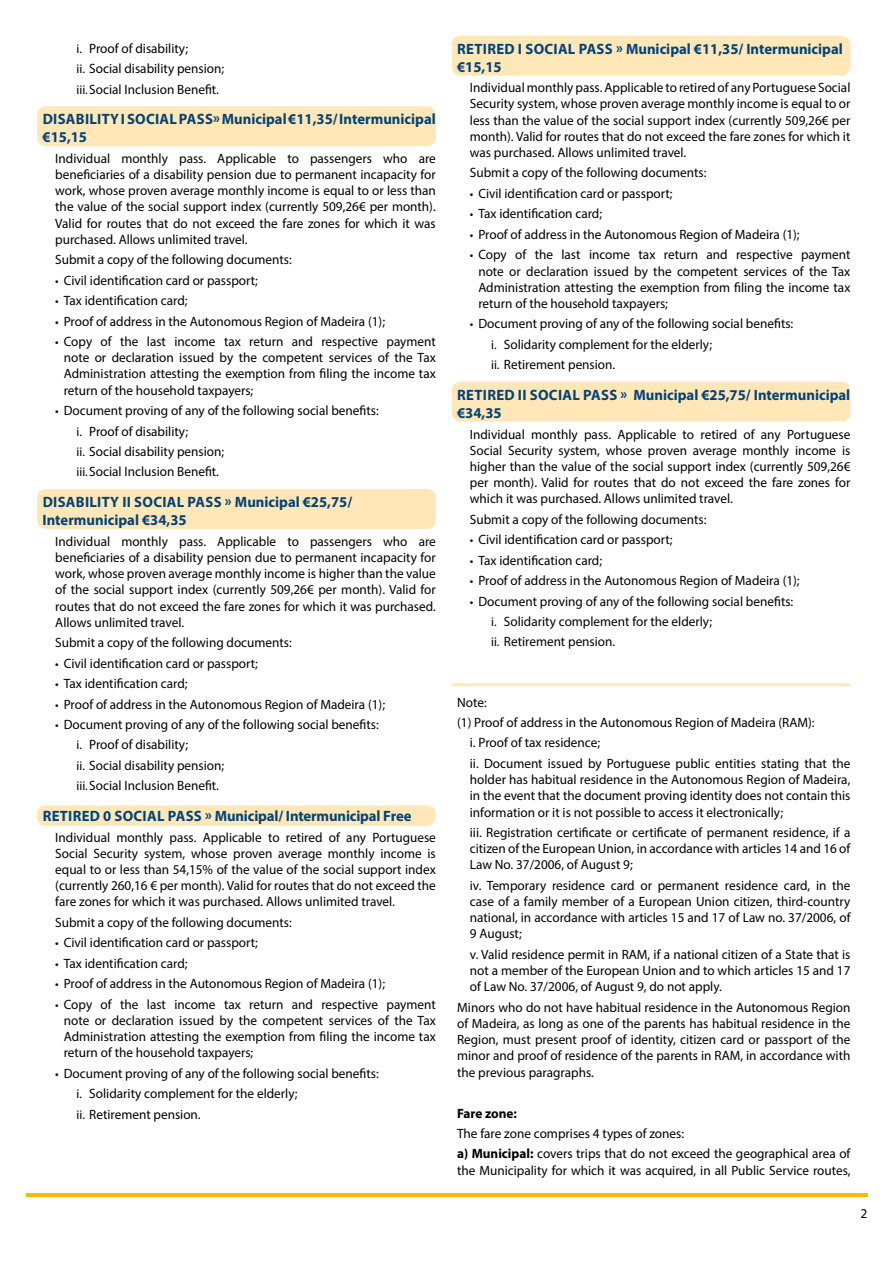
<style>
.page{position:relative;width:893px;height:1263px;background:#fff}
.page>*{position:absolute;margin:0;border:0;box-sizing:border-box;transform-origin:0 0}
.t1{font:700 15px/18px "Myriad Pro";color:#004379}
.t2{font:13.5px/16.2px "Myriad Pro";color:#000;text-align:justify}
.t3{font:700 13.5px "Myriad Pro";letter-spacing:-.005em;color:#000}
.s1{font-size:12.75px}
.s2{font-weight:700}
</style>
<div class="page">
<hr style="left:26px;top:1194px;width:841px;height:3px;background:#fbba00">
<div style="left:37px;top:805px;width:399px;height:21px;background:#ffe7b8;border-radius:9px"></div>
<div style="left:37px;top:106px;width:399px;height:40px;background:#ffe7b8;border-radius:9px"></div>
<div style="left:37px;top:489px;width:399px;height:40px;background:#ffe7b8;border-radius:9px"></div>
<div style="left:452px;top:36px;width:398px;height:40px;background:#ffe7b8;border-radius:9px"></div>
<div style="left:452px;top:382px;width:398px;height:39px;background:#ffe7b8;border-radius:9px"></div>
<hr style="left:452px;top:683px;width:398px;height:3px;background:#ffe7b8;border-radius:2px">
<p class="t2" style="left:77px;top:38px;width:149px;line-height:20.4px;text-align:left"><span class="s1">i.</span> Proof of disability;<br><span class="s1">ii.</span> Social disability pension; <span class="s1">iii.</span>Social Inclusion Benefit.</p>
<p class="t1" style="left:43px;top:110px;width:395px">DISABILITY I SOCIAL PASS» Municipal €11,35/ Intermunicipal €15,15</p>
<p class="t2" style="left:55px;top:150px;width:382px">Individual monthly pass. Applicable to passengers who are beneficiaries of a disability pension due to permanent incapacity for work, whose proven average monthly income is equal to or less than the value of the social support index (currently 509,26€ per month).<br>Valid for routes that do not exceed the fare zones for which it was purchased. Allows unlimited travel.</p>
<p class="t2" style="left:55px;top:251px;width:238px">Submit a copy of the following documents:</p>
<p class="t2" style="left:55px;top:272px;width:204px"><span class="s1">•</span> Civil identification card or passport;</p>
<p class="t2" style="left:55px;top:292px;width:134px"><span class="s1">•</span> Tax identification card;</p>
<p class="t2" style="left:55px;top:313px;width:331px"><span class="s1">•</span> Proof of address in the Autonomous Region of Madeira (1);</p>
<p class="t2" style="left:64px;top:333px;width:374px;text-indent:-9px"><span class="s1">•</span> Copy of the last income tax return and respective payment note or declaration issued by the competent services of the Tax Administration attesting the exemption from filing the income tax return of the household taxpayers;</p>
<p class="t2" style="left:77px;top:400px;width:304px;line-height:20.4px;text-align:left;text-indent:-21px"><span class="s1">•</span> Document proving of any of the following social benefits: <span class="s1">i.</span> Proof of disability;<br><span class="s1">ii.</span> Social disability pension;<br><span class="s1">iii.</span>Social Inclusion Benefit.</p>
<p class="t1" style="left:43px;top:493px;width:311px">DISABILITY II SOCIAL PASS » Municipal €25,75/<br>Intermunicipal €34,35</p>
<p class="t2" style="left:55px;top:533px;width:382px">Individual monthly pass. Applicable to passengers who are beneficiaries of a disability pension due to permanent incapacity for work, whose proven average monthly income is higher than the value of the social support index (currently 509,26€ per month). Valid for routes that do not exceed the fare zones for which it was purchased.<br>Allows unlimited travel.</p>
<p class="t2" style="left:55px;top:634px;width:238px">Submit a copy of the following documents:</p>
<p class="t2" style="left:55px;top:655px;width:204px"><span class="s1">•</span> Civil identification card or passport;</p>
<p class="t2" style="left:55px;top:675px;width:134px"><span class="s1">•</span> Tax identification card;</p>
<p class="t2" style="left:55px;top:696px;width:331px"><span class="s1">•</span> Proof of address in the Autonomous Region of Madeira (1);</p>
<p class="t2" style="left:77px;top:714px;width:304px;line-height:20.4px;text-align:left;text-indent:-21px"><span class="s1">•</span> Document proving of any of the following social benefits: <span class="s1">i.</span> Proof of disability;<br><span class="s1">ii.</span> Social disability pension;<br><span class="s1">iii.</span>Social Inclusion Benefit.</p>
<p class="t1" style="left:43px;top:806px;width:370px">RETIRED 0 SOCIAL PASS » Municipal/ Intermunicipal Free</p>
<p class="t2" style="left:55px;top:829px;width:382px">Individual monthly pass. Applicable to retired of any Portuguese Social Security system, whose proven average monthly income is equal to or less than 54,15% of the value of the social support index (currently 260,16 € per month). Valid for routes that do not exceed the fare zones for which it was purchased. Allows unlimited travel.</p>
<p class="t2" style="left:55px;top:914px;width:238px">Submit a copy of the following documents:</p>
<p class="t2" style="left:55px;top:934px;width:204px"><span class="s1">•</span> Civil identification card or passport;</p>
<p class="t2" style="left:55px;top:955px;width:134px"><span class="s1">•</span> Tax identification card;</p>
<p class="t2" style="left:55px;top:975px;width:331px"><span class="s1">•</span> Proof of address in the Autonomous Region of Madeira (1);</p>
<p class="t2" style="left:64px;top:996px;width:374px;text-indent:-9px"><span class="s1">•</span> Copy of the last income tax return and respective payment note or declaration issued by the competent services of the Tax Administration attesting the exemption from filing the income tax return of the household taxpayers;</p>
<p class="t2" style="left:77px;top:1063px;width:304px;line-height:20.4px;text-align:left;text-indent:-21px"><span class="s1">•</span> Document proving of any of the following social benefits: <span class="s1">i.</span> Solidarity complement for the elderly;<br><span class="s1">ii.</span> Retirement pension.</p>
<p class="t1" style="left:457px;top:39px;width:387px">RETIRED I SOCIAL PASS » Municipal €11,35/ Intermunicipal €15,15</p>
<p class="t2" style="left:470px;top:79px;width:382px">Individual monthly pass. Applicable to retired of any Portuguese Social Security system, whose proven average monthly income is equal to or less than the value of the social support index (currently 509,26€ per month). Valid for routes that do not exceed the fare zones for which it was purchased. Allows unlimited travel.</p>
<p class="t2" style="left:470px;top:165px;width:238px">Submit a copy of the following documents:</p>
<p class="t2" style="left:470px;top:185px;width:204px"><span class="s1">•</span> Civil identification card or passport;</p>
<p class="t2" style="left:470px;top:206px;width:134px"><span class="s1">•</span> Tax identification card;</p>
<p class="t2" style="left:470px;top:226px;width:331px"><span class="s1">•</span> Proof of address in the Autonomous Region of Madeira (1);</p>
<p class="t2" style="left:478px;top:246px;width:374px;text-indent:-9px"><span class="s1">•</span> Copy of the last income tax return and respective payment note or declaration issued by the competent services of the Tax Administration attesting the exemption from filing the income tax return of the household taxpayers;</p>
<p class="t2" style="left:491px;top:313px;width:304px;line-height:20.4px;text-align:left;text-indent:-21px"><span class="s1">•</span> Document proving of any of the following social benefits: <span class="s1">i.</span> Solidarity complement for the elderly;<br><span class="s1">ii.</span> Retirement pension.</p>
<p class="t1" style="left:457px;top:385px;width:395px">RETIRED II SOCIAL PASS » Municipal €25,75/ Intermunicipal €34,35</p>
<p class="t2" style="left:470px;top:426px;width:382px">Individual monthly pass. Applicable to retired of any Portuguese Social Security system, whose proven average monthly income is higher than the value of the social support index (currently 509,26€ per month). Valid for routes that do not exceed the fare zones for which it was purchased. Allows unlimited travel.</p>
<p class="t2" style="left:470px;top:511px;width:238px">Submit a copy of the following documents:</p>
<p class="t2" style="left:470px;top:531px;width:204px"><span class="s1">•</span> Civil identification card or passport;</p>
<p class="t2" style="left:470px;top:552px;width:134px"><span class="s1">•</span> Tax identification card;</p>
<p class="t2" style="left:470px;top:572px;width:331px"><span class="s1">•</span> Proof of address in the Autonomous Region of Madeira (1);</p>
<p class="t2" style="left:491px;top:591px;width:304px;line-height:20.4px;text-align:left;text-indent:-21px"><span class="s1">•</span> Document proving of any of the following social benefits: <span class="s1">i.</span> Solidarity complement for the elderly;<br><span class="s1">ii.</span> Retirement pension.</p>
<p class="t2" style="left:457px;top:694px;width:31px">Note:</p>
<p class="t2" style="left:457px;top:714px;width:359px">(1) Proof of address in the Autonomous Region of Madeira (RAM):</p>
<p class="t2" style="left:470px;top:735px;width:132px">i. Proof of tax residence;</p>
<p class="t2" style="left:470px;top:755px;width:382px">ii. Document issued by Portuguese public entities stating that the</p>
<p class="t2" style="left:470px;top:771px;width:382px">holder has habitual residence in the Autonomous Region of Madeira, in the event that the document proving identity does not contain this information or it is not possible to access it electronically;</p>
<p class="t2" style="left:470px;top:824px;width:382px">iii. Registration certificate or certificate of permanent residence, if a citizen of the European Union, in accordance with articles 14 and 16 of Law No. 37/2006, of August 9;</p>
<p class="t2" style="left:470px;top:877px;width:382px">iv. Temporary residence card or permanent residence card, in the case of a family member of a European Union citizen, third-country national, in accordance with articles 15 and 17 of Law no. 37/2006, of 9 August;</p>
<p class="t2" style="left:470px;top:946px;width:382px">v. Valid residence permit in RAM, if a national citizen of a State that is not a member of the European Union and to which articles 15 and 17 of Law No. 37/2006, of August 9, do not apply.</p>
<p class="t2" style="left:457px;top:999px;width:395px">Minors who do not have habitual residence in the Autonomous Region of Madeira, as long as one of the parents has habitual residence in the Region, must present proof of identity, citizen card or passport of the minor and proof of residence of the parents in RAM, in accordance with the previous paragraphs.</p>
<p class="t3" style="left:457px;top:1104px;width:61px">Fare zone:</p>
<p class="t2" style="left:457px;top:1123px;width:395px;line-height:20.4px">The fare zone comprises 4 types of zones:<br><span class="s2">a) Municipal:</span> covers trips that do not exceed the geographical area of</p>
<p class="t2" style="left:457px;top:1162px;width:395px">the Municipality for which it was acquired, in all Public Service routes,</p>
<p class="t2" style="left:860px;top:1205px;width:8px">2</p>
</div>
